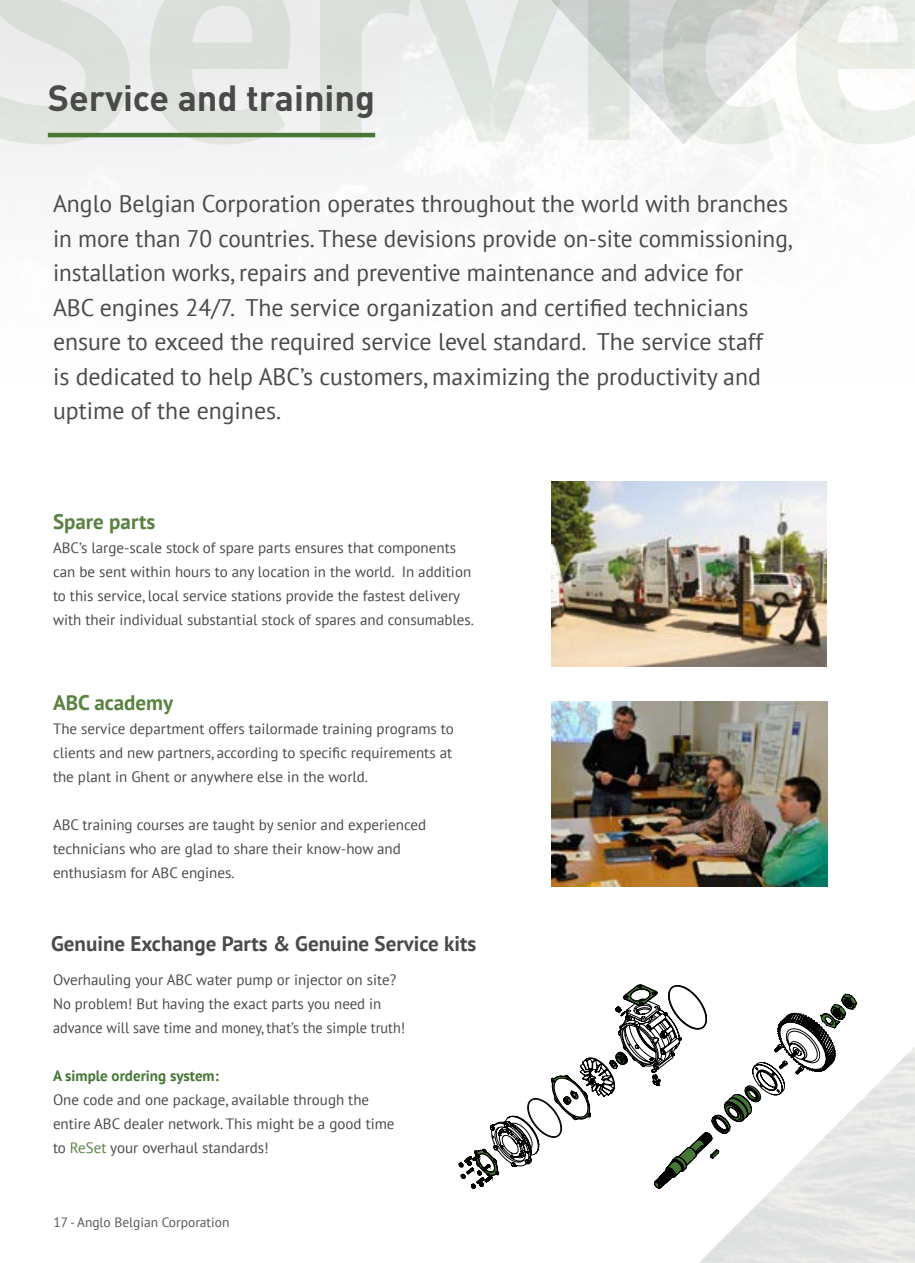
<style>
.page{position:relative;width:915px;height:1263px;background:#fff}
.page>*{position:absolute;margin:0;border:0;box-sizing:border-box;transform-origin:0 0}
.t1{font:700 36px "DIN Pro";color:#4a4a49}
.t2{font:24px/34.5px "PT Sans";color:#4a4a49}
.t3{font:700 21px "PT Sans";color:#4a4a49}
.t4{font:700 21px "PT Sans";color:#598141}
.t5{font:15px/24px "PT Sans";color:#4a4a49}
.t6{font:700 15px "PT Sans";color:#467735}
.t7{font:13.5px "PT Sans";color:#575756}
.s1{color:#598141}
</style>
<div class="page">
<img style="left:551px;top:481px;width:275px;height:186px">
<img style="left:551px;top:701px;width:276px;height:186px">
<svg style="left:458px;top:984px;width:398px;height:204px"></svg>
<svg style="left:0;top:0;width:914px;height:144px"></svg>
<hr style="left:48px;top:133px;width:327px;height:4px;background:#467735">
<h1 class="t1" style="left:48px;top:74px;width:329px">Service and training</h1>
<p class="t2" style="left:53px;top:186px;width:740px">Anglo Belgian Corporation operates throughout the world with branches in more than 70 countries. These devisions provide on-site commissioning, installation works, repairs and preventive maintenance and advice for<br>ABC engines 24/7. The service organization and certified technicians ensure to exceed the required service level standard. The service staff<br>is dedicated to help ABC’s customers, maximizing the productivity and uptime of the engines.</p>
<h3 class="t4" style="left:53px;top:507px;width:104px">Spare parts</h3>
<p class="t5" style="left:53px;top:535px;width:422px">ABC’s large-scale stock of spare parts ensures that components can be sent within hours to any location in the world. In addition to this service, local service stations provide the fastest delivery with their individual substantial stock of spares and consumables.</p>
<h3 class="t4" style="left:53px;top:689px;width:122px">ABC academy</h3>
<p class="t5" style="left:53px;top:717px;width:402px;text-align:justify">The service department offers tailormade training programs to clients and new partners, according to specific requirements at the plant in Ghent or anywhere else in the world.</p>
<p class="t5" style="left:53px;top:813px;width:374px">ABC training courses are taught by senior and experienced technicians who are glad to share their know-how and enthusiasm for ABC engines.</p>
<h3 class="t3" style="left:51px;top:930px;width:426px">Genuine Exchange Parts &amp; Genuine Service kits</h3>
<p class="t5" style="left:53px;top:967px;width:353px">Overhauling your ABC water pump or injector on site?<br>No problem! But having the exact parts you need in advance will save time and money, that’s the simple truth!</p>
<p class="t6" style="left:53px;top:1065px;width:167px">A simple ordering system:</p>
<p class="t5" style="left:53px;top:1087px;width:343px">One code and one package, available through the entire ABC dealer network. This might be a good time to <span class="s1">ReSet</span> your overhaul standards!</p>
<p class="t7" style="left:54px;top:1214px;width:177px">17 - Anglo Belgian Corporation</p>
</div>
